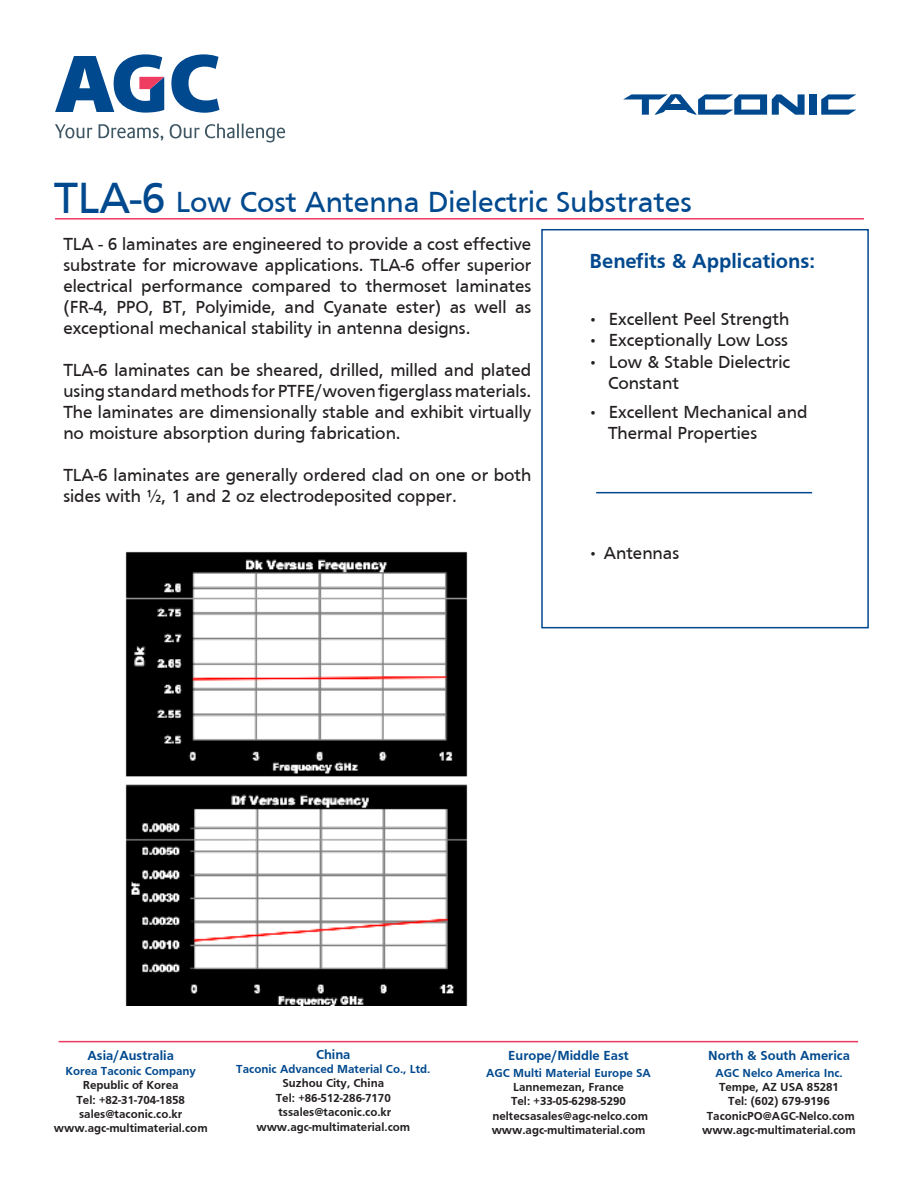
<style>
.page{position:relative;width:918px;height:1188px;background:#fff}
.page>*{position:absolute;margin:0;border:0;box-sizing:border-box;transform-origin:0 0}
.t1{font:45px "Frutiger";color:#01498e}
.t2{font:30px "Frutiger";color:#01498e}
.t3{font:700 21px "Frutiger";color:#01498e}
.t4{font:18px/21px "Frutiger";color:#231f20;text-align:justify}
.t5{font:700 13.5px "Frutiger";color:#01498e}
.t6{font:700 12px "Frutiger";color:#231f20}
.t7{font:700 12px "Frutiger";color:#01498e}
</style>
<div class="page">
<div style="left:541px;top:229px;width:328px;height:399px;border:2px solid #01498e"></div>
<hr style="left:596px;top:492px;width:216px;height:1px;background:#01498e">
<svg style="left:171px;top:54px;width:49px;height:59px"></svg>
<svg style="left:55px;top:54px;width:109px;height:59px"></svg>
<svg style="left:55px;top:124px;width:38px;height:14px"></svg>
<svg style="left:99px;top:124px;width:64px;height:16px"></svg>
<svg style="left:170px;top:124px;width:115px;height:18px"></svg>
<hr style="left:55px;top:218px;width:809px;height:2px;background:#ee3b60">
<div style="left:809px;top:94px;width:7px;height:21px;background:#01498e"></div>
<svg style="left:623px;top:94px;width:182px;height:21px"></svg>
<svg style="left:821px;top:94px;width:35px;height:21px"></svg>
<hr style="left:59px;top:1041px;width:799px;height:1px;background:#ee3b60">
<img style="left:125px;top:551px;width:343px;height:455px">
<p class="t1" style="left:54px;top:172px;width:113px">TLA-6</p>
<p class="t2" style="left:176px;top:185px;width:518px">Low Cost Antenna Dielectric Substrates</p>
<p class="t4" style="left:63px;top:233px;width:470px">TLA - 6 laminates are engineered to provide a cost effective substrate for microwave applications. TLA-6 offer superior electrical performance compared to thermoset laminates (FR-4, PPO, BT, Polyimide, and Cyanate ester) as well as exceptional mechanical stability in antenna designs.</p>
<p class="t4" style="left:63px;top:359px;width:470px">TLA-6 laminates can be sheared, drilled, milled and plated using standard methods for PTFE/woven figerglass materials.<br>The laminates are dimensionally stable and exhibit virtually no moisture absorption during fabrication.</p>
<p class="t4" style="left:63px;top:464px;width:470px">TLA-6 laminates are generally ordered clad on one or both sides with ½, 1 and 2 oz electrodeposited copper.</p>
<p class="t3" style="left:589px;top:249px;width:227px">Benefits &amp; Applications:</p>
<p class="t4" style="left:588px;top:308px;width:203px">• Excellent Peel Strength</p>
<p class="t4" style="left:588px;top:330px;width:202px">• Exceptionally Low Loss</p>
<p class="t4" style="left:588px;top:351px;width:204px">• Low &amp; Stable Dielectric</p>
<p class="t4" style="left:608px;top:373px;width:72px">Constant</p>
<p class="t4" style="left:588px;top:401px;width:221px">• Excellent Mechanical and</p>
<p class="t4" style="left:608px;top:423px;width:151px">Thermal Properties</p>
<p class="t4" style="left:588px;top:542px;width:93px">• Antennas</p>
<p class="t5" style="left:88px;top:1048px;width:88px">Asia/Australia</p>
<p class="t7" style="left:66px;top:1064px;width:132px">Korea Taconic Company</p>
<p class="t6" style="left:83px;top:1078px;width:97px">Republic of Korea</p>
<p class="t6" style="left:77px;top:1093px;width:110px">Tel: +82-31-704-1858</p>
<p class="t6" style="left:79px;top:1107px;width:105px">sales@taconic.co.kr</p>
<p class="t6" style="left:54px;top:1122px;width:155px">www.agc-multimaterial.com</p>
<p class="t5" style="left:316px;top:1046px;width:36px">China</p>
<p class="t7" style="left:236px;top:1062px;width:196px">Taconic Advanced Material Co., Ltd.</p>
<p class="t6" style="left:282px;top:1076px;width:103px">Suzhou City, China</p>
<p class="t6" style="left:276px;top:1091px;width:116px">Tel: +86-512-286-7170</p>
<p class="t6" style="left:279px;top:1105px;width:114px">tssales@taconic.co.kr</p>
<p class="t6" style="left:256px;top:1120px;width:155px">www.agc-multimaterial.com</p>
<p class="t5" style="left:508px;top:1048px;width:122px">Europe/Middle East</p>
<p class="t7" style="left:486px;top:1066px;width:166px">AGC Multi Material Europe SA</p>
<p class="t6" style="left:513px;top:1080px;width:112px">Lannemezan, France</p>
<p class="t6" style="left:511px;top:1095px;width:116px">Tel: +33-05-6298-5290</p>
<p class="t6" style="left:492px;top:1109px;width:157px">neltecsasales@agc-nelco.com</p>
<p class="t6" style="left:492px;top:1123px;width:155px">www.agc-multimaterial.com</p>
<p class="t5" style="left:708px;top:1048px;width:143px">North &amp; South America</p>
<p class="t7" style="left:715px;top:1066px;width:129px">AGC Nelco America Inc.</p>
<p class="t6" style="left:719px;top:1080px;width:122px">Tempe, AZ USA 85281</p>
<p class="t6" style="left:728px;top:1095px;width:103px">Tel: (602) 679-9196</p>
<p class="t6" style="left:707px;top:1109px;width:149px">TaconicPO@AGC-Nelco.com</p>
<p class="t6" style="left:702px;top:1123px;width:155px">www.agc-multimaterial.com</p>
</div>
